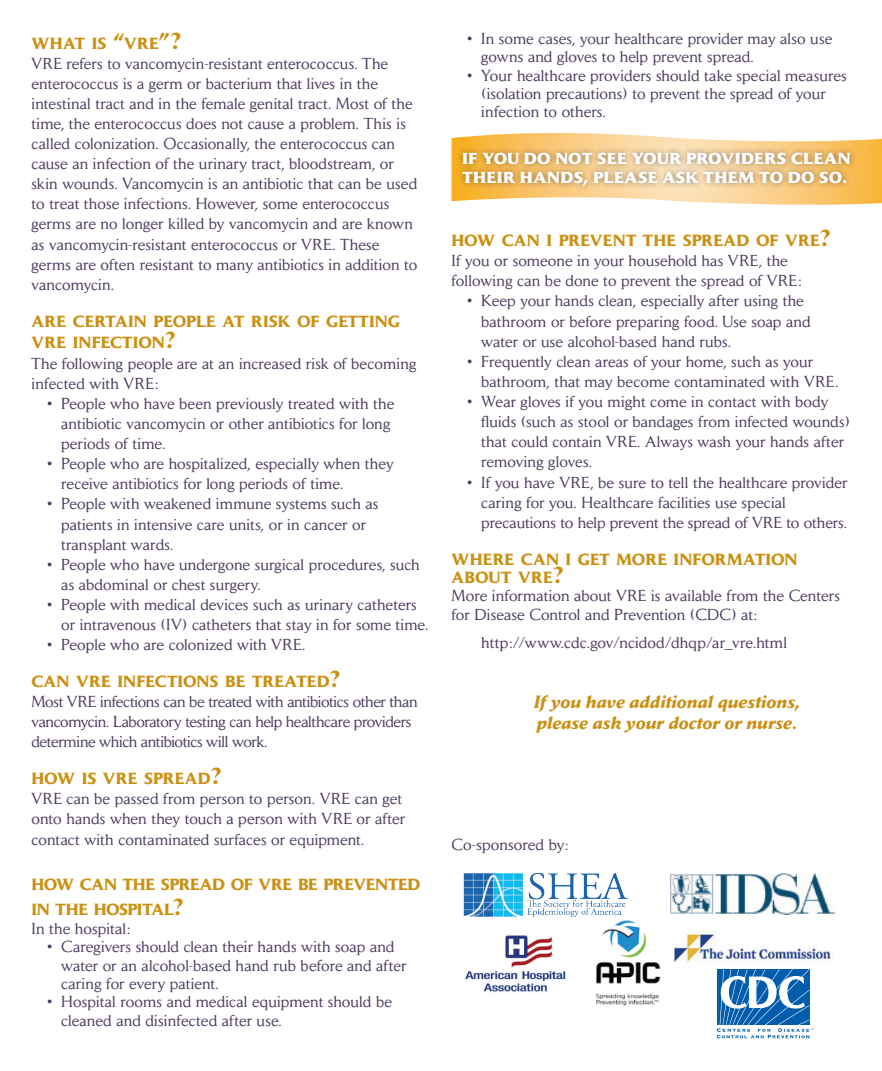
<style>
.page{position:relative;width:882px;height:1071px;background:#fff}
.page>*{position:absolute;margin:0;border:0;box-sizing:border-box;transform-origin:0 0}
.t1{font:italic 700 17.5px "Daily News";letter-spacing:.01em;color:#cb9012}
.t2{font:700 15.92px/18.4px "Daily News";color:#cb9012}
.t3{font:700 15.92px "Daily News";letter-spacing:.025em;color:#cb9012}
.t4{font:15.75px/20.1px "Daily News";letter-spacing:.01em;color:#4c3a5f}
.t5{font:15.75px/20.1px "Daily News";letter-spacing:-.02em;color:#4c3a5f}
.t6{font:800 15.75px/18.9px "Daily News";letter-spacing:.01em;color:#fff}
.s1{font-size:22.75px}
</style>
<div class="page">
<svg style="left:452px;top:133px;width:430px;height:72px"></svg>
<div style="left:455px;top:147px;width:401px;height:46px;background:#231f20;opacity:.5"></div>
<img style="left:465px;top:935px;width:101px;height:57px">
<img style="left:596px;top:920px;width:65px;height:86px">
<img style="left:672px;top:930px;width:159px;height:33px">
<img style="left:671px;top:873px;width:164px;height:42px">
<svg style="left:717px;top:969px;width:97px;height:69px"></svg>
<img style="left:463px;top:873px;width:165px;height:45px">
<p class="t3" style="left:31px;top:34px;width:151px">WHAT IS <span class="s1">“</span>VRE<span class="s1">”?</span></p>
<p class="t4" style="left:31px;top:54px;width:387px">VRE refers to vancomycin-resistant enterococcus. The enterococcus is a germ or bacterium that lives in the intestinal tract and in the female genital tract. Most of the time, the enterococcus does not cause a problem. This is called colonization. Occasionally, the enterococcus can cause an infection of the urinary tract, bloodstream, or skin wounds. Vancomycin is an antibiotic that can be used to treat those infections. However, some enterococcus germs are no longer killed by vancomycin and are known as vancomycin-resistant enterococcus or VRE. These germs are often resistant to many antibiotics in addition to vancomycin.</p>
<p class="t2" style="left:31px;top:310px;width:370px;line-height:21.9px">ARE CERTAIN PEOPLE AT RISK OF GETTING<br>VRE INFECTION<span class="s1">?</span></p>
<p class="t4" style="left:31px;top:353px;width:387px">The following people are at an increased risk of becoming infected with VRE:</p>
<p class="t4" style="left:47px;top:393px;width:348px">• People who have been previously treated with the</p>
<p class="t4" style="left:61px;top:413px;width:331px">antibiotic vancomycin or other antibiotics for long</p>
<p class="t4" style="left:61px;top:433px;width:106px">periods of time.</p>
<p class="t4" style="left:47px;top:454px;width:348px">• People who are hospitalized, especially when they</p>
<p class="t4" style="left:61px;top:474px;width:284px">receive antibiotics for long periods of time.</p>
<p class="t4" style="left:47px;top:494px;width:333px">• People with weakened immune systems such as</p>
<p class="t4" style="left:61px;top:514px;width:306px">patients in intensive care units, or in cancer or</p>
<p class="t4" style="left:61px;top:534px;width:114px">transplant wards.</p>
<p class="t4" style="left:47px;top:554px;width:374px">• People who have undergone surgical procedures, such</p>
<p class="t4" style="left:61px;top:574px;width:201px">as abdominal or chest surgery.</p>
<p class="t4" style="left:47px;top:594px;width:371px">• People with medical devices such as urinary catheters</p>
<p class="t4" style="left:61px;top:615px;width:369px">or intravenous (IV) catheters that stay in for some time.</p>
<p class="t4" style="left:47px;top:635px;width:260px">• People who are colonized with VRE.</p>
<p class="t2" style="left:31px;top:672px;width:310px">CAN VRE INFECTIONS BE TREATED<span class="s1">?</span></p>
<p class="t5" style="left:31px;top:692px;width:388px">Most VRE infections can be treated with antibiotics other than vancomycin. Laboratory testing can help healthcare providers determine which antibiotics will work.</p>
<p class="t2" style="left:31px;top:770px;width:191px">HOW IS VRE SPREAD<span class="s1">?</span></p>
<p class="t4" style="left:31px;top:789px;width:375px">VRE can be passed from person to person. VRE can get onto hands when they touch a person with VRE or after contact with contaminated surfaces or equipment.</p>
<p class="t2" style="left:31px;top:872px;width:391px;line-height:25.4px">HOW CAN THE SPREAD OF VRE BE PREVENTED<br>IN THE HOSPITAL<span class="s1">?</span></p>
<p class="t4" style="left:31px;top:918px;width:100px">In the hospital:</p>
<p class="t4" style="left:47px;top:937px;width:349px">• Caregivers should clean their hands with soap and</p>
<p class="t4" style="left:61px;top:955px;width:347px">water or an alcohol-based hand rub before and after</p>
<p class="t4" style="left:61px;top:973px;width:159px">caring for every patient.</p>
<p class="t4" style="left:47px;top:992px;width:346px">• Hospital rooms and medical equipment should be</p>
<p class="t4" style="left:61px;top:1010px;width:222px">cleaned and disinfected after use.</p>
<p class="t4" style="left:467px;top:28px;width:367px">• In some cases, your healthcare provider may also use</p>
<p class="t4" style="left:481px;top:47px;width:274px">gowns and gloves to help prevent spread.</p>
<p class="t4" style="left:467px;top:65px;width:381px">• Your healthcare providers should take special measures</p>
<p class="t4" style="left:481px;top:83px;width:346px">(isolation precautions) to prevent the spread of your</p>
<p class="t4" style="left:481px;top:102px;width:126px">infection to others.</p>
<p class="t6" style="left:462px;top:150px;width:390px">IF YOU DO NOT SEE YOUR PROVIDERS CLEAN<br>THEIR HANDS, PLEASE ASK THEM TO DO SO.</p>
<p class="t2" style="left:452px;top:231px;width:380px">HOW CAN I PREVENT THE SPREAD OF VRE<span class="s1">?</span></p>
<p class="t4" style="left:452px;top:251px;width:352px">If you or someone in your household has VRE, the following can be done to prevent the spread of VRE:</p>
<p class="t4" style="left:467px;top:291px;width:338px">• Keep your hands clean, especially after using the</p>
<p class="t4" style="left:481px;top:311px;width:331px">bathroom or before preparing food. Use soap and</p>
<p class="t4" style="left:481px;top:331px;width:251px">water or use alcohol-based hand rubs.</p>
<p class="t4" style="left:467px;top:351px;width:347px">• Frequently clean areas of your home, such as your</p>
<p class="t4" style="left:481px;top:371px;width:359px">bathroom, that may become contaminated with VRE.</p>
<p class="t4" style="left:467px;top:391px;width:363px">• Wear gloves if you might come in contact with body</p>
<p class="t4" style="left:481px;top:412px;width:370px">fluids (such as stool or bandages from infected wounds)</p>
<p class="t4" style="left:481px;top:432px;width:364px">that could contain VRE. Always wash your hands after</p>
<p class="t4" style="left:481px;top:452px;width:112px">removing gloves.</p>
<p class="t4" style="left:467px;top:472px;width:382px">• If you have VRE, be sure to tell the healthcare provider</p>
<p class="t4" style="left:481px;top:492px;width:306px">caring for you. Healthcare facilities use special</p>
<p class="t4" style="left:481px;top:512px;width:367px">precautions to help prevent the spread of VRE to others.</p>
<p class="t2" style="left:452px;top:550px;width:348px">WHERE CAN I GET MORE INFORMATION<br>ABOUT VRE<span class="s1">?</span></p>
<p class="t4" style="left:452px;top:587px;width:390px;line-height:18.4px">More information about VRE is available from the Centers for Disease Control and Prevention (CDC) at:</p>
<p class="t4" style="left:481px;top:632px;width:307px">http://www.cdc.gov/ncidod/dhqp/ar_vre.html</p>
<p class="t1" style="left:534px;top:691px;width:268px">If you have additional questions,</p>
<p class="t1" style="left:537px;top:712px;width:262px">please ask your doctor or nurse.</p>
<p class="t4" style="left:452px;top:834px;width:118px">Co-sponsored by:</p>
</div>
